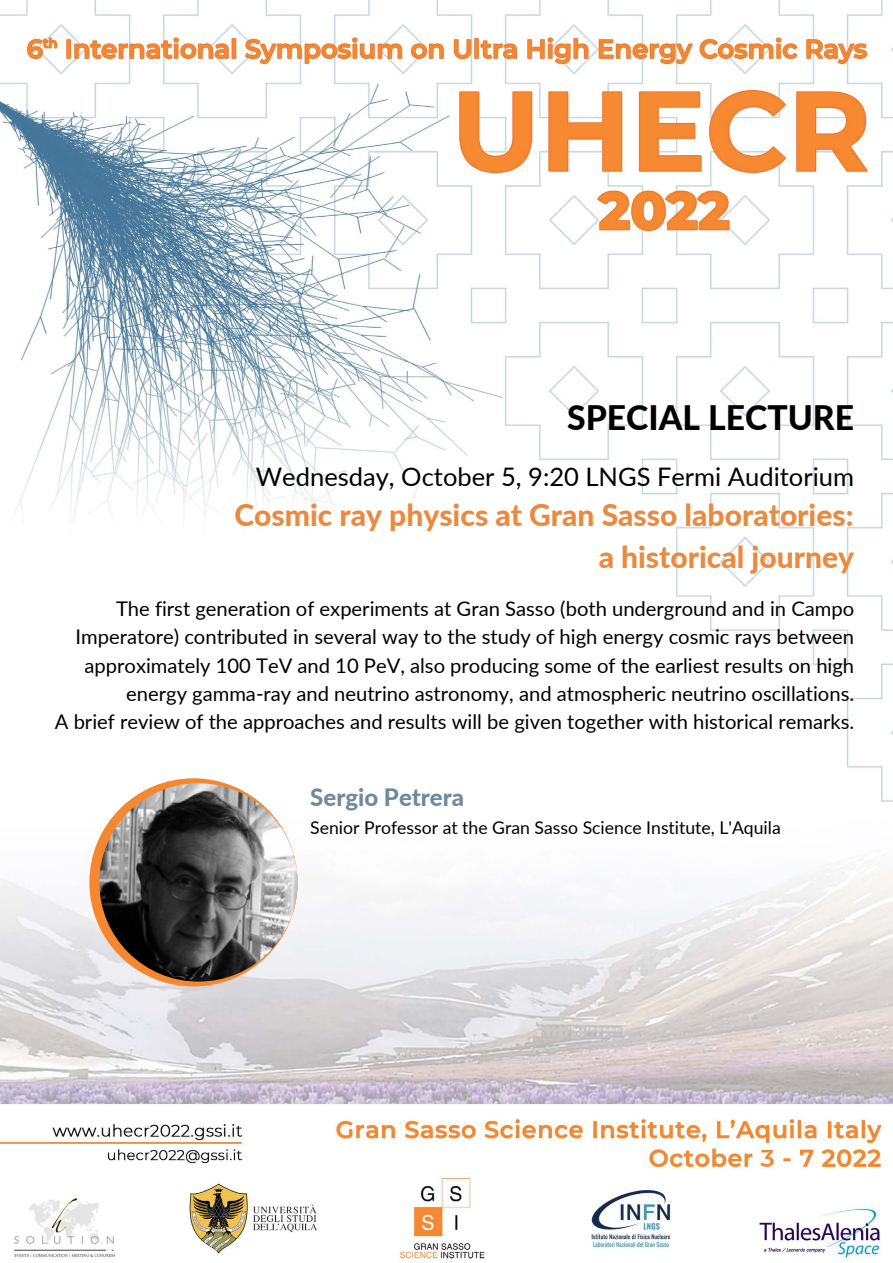
<style>
.page{position:relative;width:893px;height:1263px;background:#fff}
.page>*{position:absolute;margin:0;border:0;box-sizing:border-box;transform-origin:0 0}
.t1{font:800 33.75px "Lato";color:#000}
.t2{font:800 30px/41.6px "Lato";color:#ea8a3f;text-align:right}
.t3{font:25.5px "Lato";color:#000}
.t4{font:800 24px "Lato";color:#6f8aa0}
.t5{font:20.17px/28.1px "Lato";color:#000;text-align:right}
.t6{font:17.62px "Lato";color:#000}
</style>
<div class="page">
<img style="left:0;top:0;width:893px;height:1262px">
<div style="left:89px;top:778px;width:209px;height:208px;background:#f58731;border-radius:50%"></div>
<img style="left:99px;top:783px;width:199px;height:198px;border-radius:50%">
<h1 class="t1" style="left:567px;top:397px;width:289px">SPECIAL LECTURE</h1>
<p class="t3" style="left:256px;top:460px;width:599px">Wednesday, October 5, 9:20 LNGS Fermi Auditorium</p>
<h2 class="t2" style="left:234px;top:494px;width:621px">Cosmic ray physics at Gran Sasso laboratories: a historical journey</h2>
<p class="t5" style="left:55px;top:594px;width:801px">The first generation of experiments at Gran Sasso (both underground and in Campo Imperatore) contributed in several way to the study of high energy cosmic rays between approximately 100 TeV and 10 PeV, also producing some of the earliest results on high energy gamma-ray and neutrino astronomy, and atmospheric neutrino oscillations.<br>A brief review of the approaches and results will be given together with historical remarks.</p>
<p class="t4" style="left:310px;top:783px;width:155px">Sergio Petrera</p>
<p class="t6" style="left:310px;top:816px;width:472px">Senior Professor at the Gran Sasso Science Institute, L'Aquila</p>
</div>
